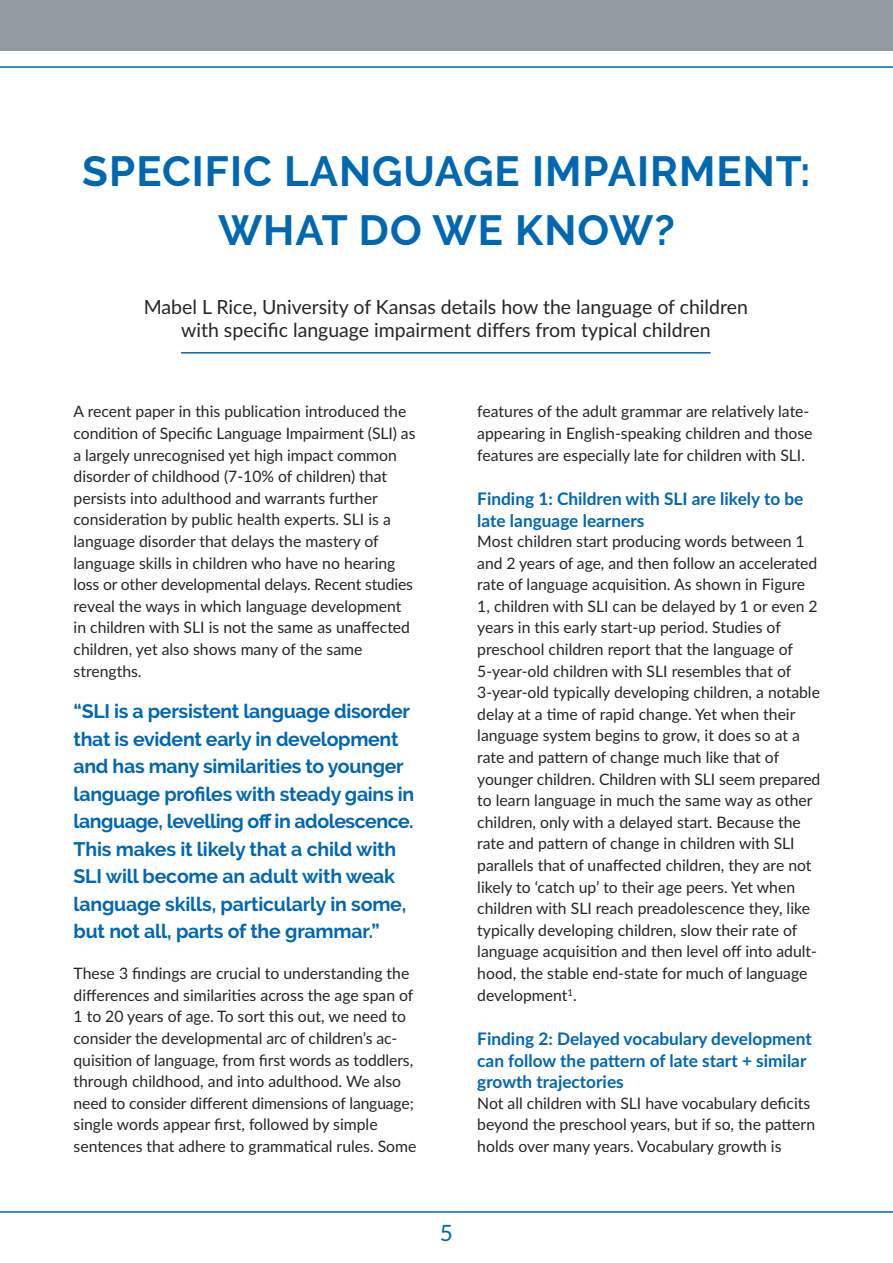
<style>
.page{position:relative;width:893px;height:1263px;background:#fff}
.page>*{position:absolute;margin:0;border:0;box-sizing:border-box;transform-origin:0 0}
.t1{font:700 42px/59.2px "Raleway";letter-spacing:.025em;color:#0067b1;text-align:center}
.t2{font:22.5px "Lato";color:#0067b1}
.t3{font:700 19.5px/27.5px "Raleway";letter-spacing:-.015em;color:#0067b1}
.t4{font:19.5px/23.4px "Lato";color:#272526;text-align:center}
.t5{font:700 17.25px/21.6px "Lato";color:#0067b1}
.t6{font:15.75px/21.6px "Lato";color:#272526}
</style>
<div class="page">
<hr style="left:181px;top:352px;width:530px;height:2px;background:#0067b1">
<div style="left:0;top:0;width:893px;height:51px;background:#939ba1"></div>
<hr style="left:0;top:66px;width:893px;height:2px;background:#0067b1">
<hr style="left:0;top:1211px;width:893px;height:2px;background:#0067b1">
<h1 class="t1" style="left:82px;top:142px;width:730px">Specific language impairment: what do we know?</h1>
<p class="t4" style="left:144px;top:295px;width:606px">Mabel L Rice, University of Kansas details how the language of children with specific language impairment differs from typical children</p>
<p class="t6" style="left:74px;top:401px;width:343px">A recent paper in this publication introduced the condition of Specific Language Impairment (SLI) as a largely unrecognised yet high impact common disorder of childhood (7-10% of children) that persists into adulthood and warrants further consideration by public health experts. SLI is a language disorder that delays the mastery of language skills in children who have no hearing loss or other developmental delays. Recent studies reveal the ways in which language development in children with SLI is not the same as unaffected children, yet also shows many of the same strengths.</p>
<p class="t3" style="left:74px;top:698px;width:342px">“Sli is a persistent language disorder that is evident early in development and has many similarities to younger language profiles with steady gains in language, levelling off in adolescence. this makes it likely that a child with Sli will become an adult with weak language skills, particularly in some, but not all, parts of the grammar.”</p>
<p class="t6" style="left:74px;top:963px;width:344px">These 3 findings are crucial to understanding the differences and similarities across the age span of 1 to 20 years of age. To sort this out, we need to consider the developmental arc of children’s ac&shy;quisition of language, from first words as toddlers, through childhood, and into adulthood. We also need to consider different dimensions of language; single words appear first, followed by simple sentences that adhere to grammatical rules. Some</p>
<p class="t6" style="left:477px;top:401px;width:337px">features of the adult grammar are relatively late&shy;appearing in English-speaking children and those features are especially late for children with SLI.</p>
<p class="t5" style="left:477px;top:488px;width:328px">Finding 1: Children with SLI are likely to be late language learners</p>
<p class="t6" style="left:477px;top:531px;width:345px">Most children start producing words between 1 and 2 years of age, and then follow an accelerated rate of language acquisition. As shown in Figure 1, children with SLI can be delayed by 1 or even 2 years in this early start-up period. Studies of preschool children report that the language of 5-year-old children with SLI resembles that of 3-year-old typically developing children, a notable delay at a time of rapid change. Yet when their language system begins to grow, it does so at a rate and pattern of change much like that of younger children. Children with SLI seem prepared to learn language in much the same way as other children, only with a delayed start. Because the rate and pattern of change in children with SLI parallels that of unaffected children, they are not likely to ‘catch up’ to their age peers. Yet when children with SLI reach preadolescence they, like typically developing children, slow their rate of language acquisition and then level off into adult&shy;hood, the stable end-state for much of language development<sup>1</sup>.</p>
<p class="t5" style="left:477px;top:1028px;width:336px">Finding 2: Delayed vocabulary development can follow the pattern of late start + similar growth trajectories</p>
<p class="t6" style="left:477px;top:1092px;width:339px">Not all children with SLI have vocabulary deficits beyond the preschool years, but if so, the pattern holds over many years. Vocabulary growth is</p>
<h2 class="t2" style="left:440px;top:1220px;width:15px">5</h2>
</div>
